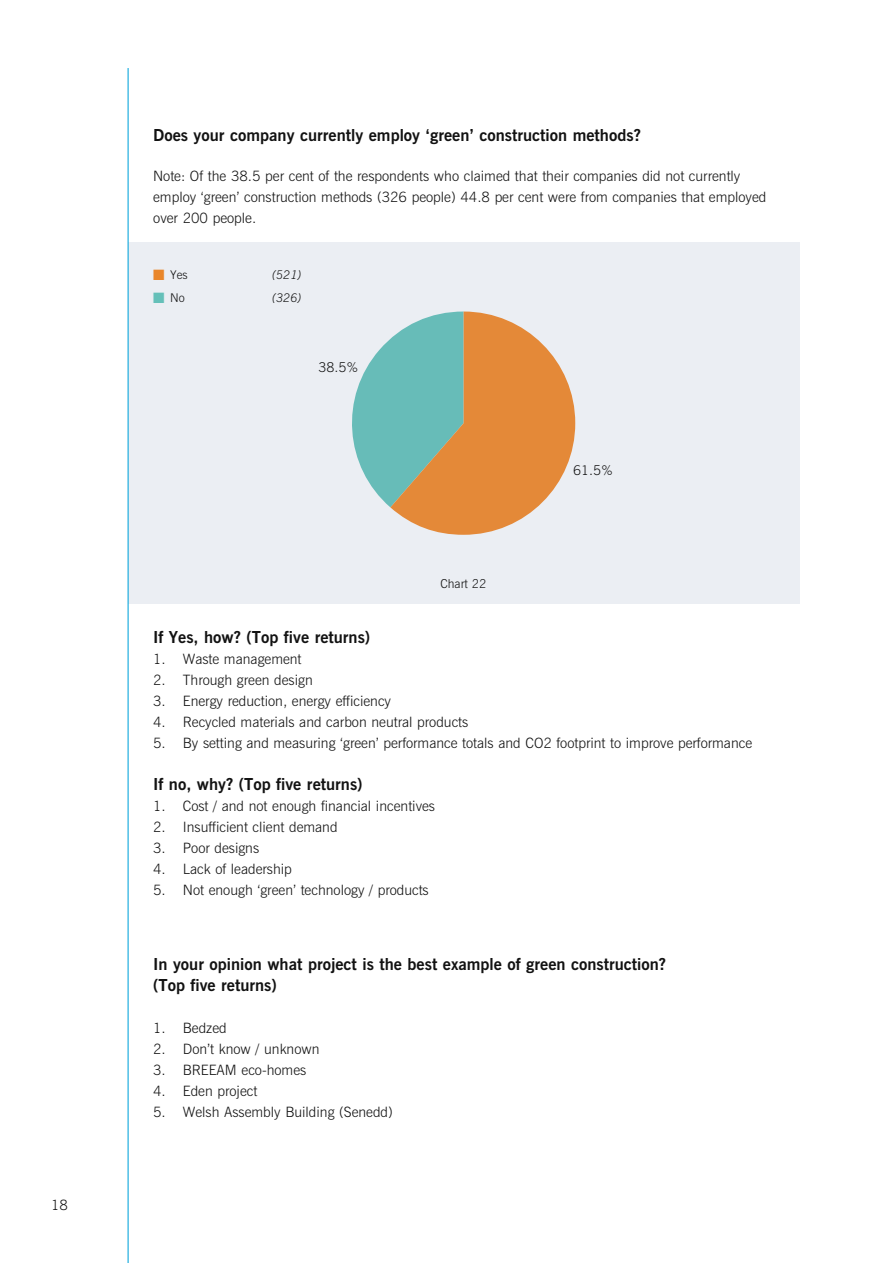
<style>
.page{position:relative;width:893px;height:1263px;background:#fff}
.page>*{position:absolute;margin:0;border:0;box-sizing:border-box;transform-origin:0 0}
.t1{font:700 16.5px/21px "News Gothic BT";color:#121212}
.t2{font:300 14.25px/21px "News Gothic BT";color:#121212}
.t3{font:300 13.5px "News Gothic BT";color:#121212}
.t4{font:300 12.3px "News Gothic BT";color:#121212}
.t5{font:italic 300 12px "News Gothic BT";color:#121212}
.t6{font:300 12px "News Gothic BT";color:#121212}
.s1{color:#e9862a}
.s2{color:#65c0b9}
</style>
<div class="page">
<div style="left:128px;top:242px;width:671px;height:362px;background:#ebeef3"></div>
<hr style="left:128px;top:68px;width:1px;height:1195px;background:#00a3db">
<svg style="left:352px;top:311px;width:223px;height:224px"></svg>
<p class="t2" style="left:51px;top:1194px;width:18px">18</p>
<p class="t1" style="left:153px;top:124px;width:489px">Does your company currently employ ‘green’ construction methods?</p>
<p class="t2" style="left:153px;top:165px;width:615px">Note: Of the 38.5 per cent of the respondents who claimed that their companies did not currently employ ‘green’ construction methods (326 people) 44.8 per cent were from companies that employed over 200 people.</p>
<p class="t6" style="left:153px;top:268px;width:36px"><span class="s1">■</span> Yes</p>
<p class="t5" style="left:272px;top:268px;width:31px">(521)</p>
<p class="t6" style="left:153px;top:291px;width:33px"><span class="s2">■</span> No</p>
<p class="t5" style="left:272px;top:291px;width:31px">(326)</p>
<p class="t3" style="left:318px;top:359px;width:41px">38.5%</p>
<p class="t4" style="left:440px;top:576px;width:48px">Chart 22</p>
<p class="t3" style="left:573px;top:462px;width:41px">61.5%</p>
<p class="t1" style="left:153px;top:626px;width:219px">If Yes, how? (Top five returns)</p>
<p class="t2" style="left:153px;top:648px;width:150px">1. Waste management</p>
<p class="t2" style="left:153px;top:669px;width:161px">2. Through green design</p>
<p class="t2" style="left:153px;top:690px;width:240px">3. Energy reduction, energy efficiency</p>
<p class="t2" style="left:153px;top:711px;width:317px">4. Recycled materials and carbon neutral products</p>
<p class="t2" style="left:153px;top:732px;width:601px">5. By setting and measuring ‘green’ performance totals and CO2 footprint to improve performance</p>
<p class="t1" style="left:153px;top:773px;width:211px">If no, why? (Top five returns)</p>
<p class="t2" style="left:153px;top:795px;width:284px">1. Cost / and not enough financial incentives</p>
<p class="t2" style="left:153px;top:816px;width:186px">2. Insufficient client demand</p>
<p class="t2" style="left:153px;top:837px;width:108px">3. Poor designs</p>
<p class="t2" style="left:153px;top:858px;width:140px">4. Lack of leadership</p>
<p class="t2" style="left:153px;top:879px;width:277px">5. Not enough ‘green’ technology / products</p>
<p class="t1" style="left:153px;top:953px;width:515px">In your opinion what project is the best example of green construction? (Top five returns)</p>
<p class="t2" style="left:153px;top:1017px;width:75px">1. Bedzed</p>
<p class="t2" style="left:153px;top:1038px;width:168px">2. Don’t know / unknown</p>
<p class="t2" style="left:153px;top:1059px;width:155px">3. BREEAM eco-homes</p>
<p class="t2" style="left:153px;top:1080px;width:106px">4. Eden project</p>
<p class="t2" style="left:153px;top:1101px;width:241px">5. Welsh Assembly Building (Senedd)</p>
</div>
